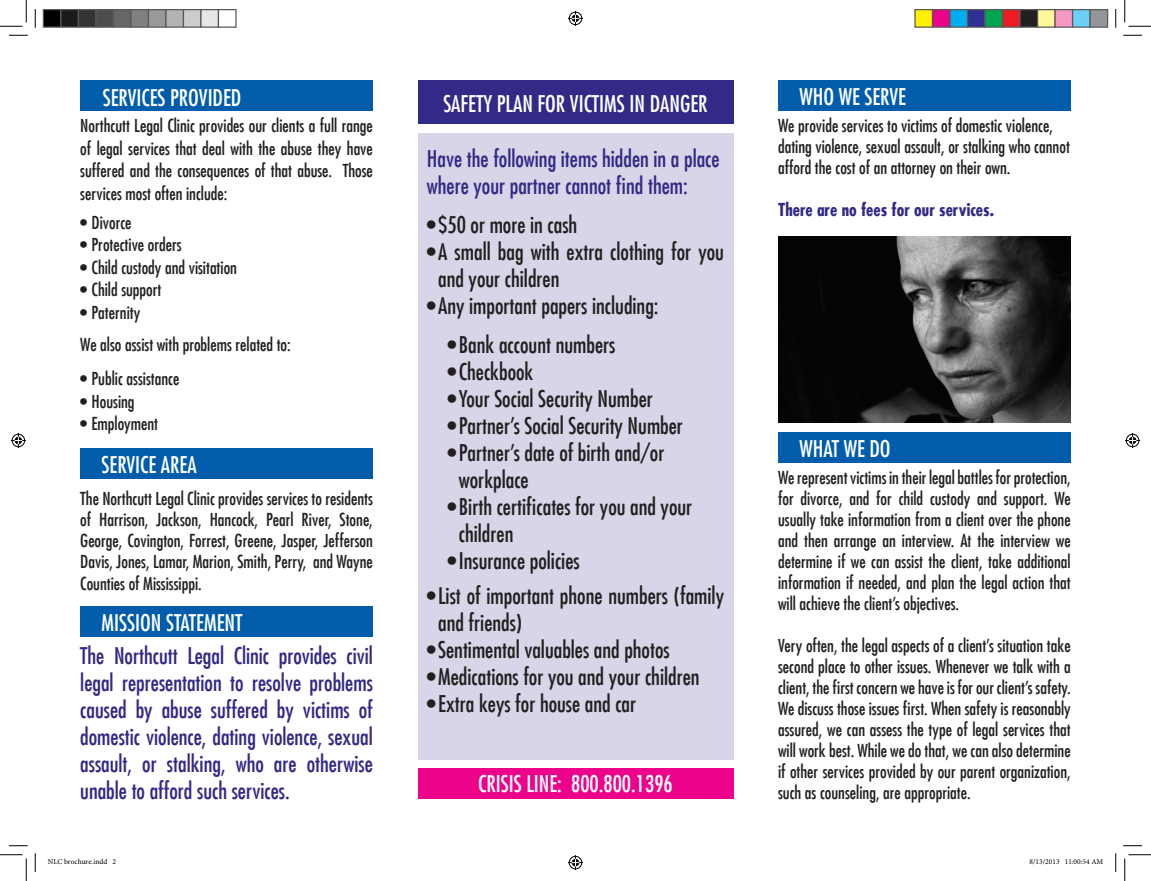
<style>
.page{position:relative;width:1151px;height:881px;background:#fff}
.page>*{position:absolute;margin:0;border:0;box-sizing:border-box;transform-origin:0 0}
.t1{font:condensed 22.5px/27px "Futura LT";color:#231f20}
.t2{font:condensed 22.5px/27px "Futura LT";color:#332986}
.t3{font:condensed 22.5px "Futura LT";color:#fff}
.t4{font:condensed 17.5px/21px "Futura LT";color:#231f20;text-align:justify}
.t5{font:700 condensed 17.5px "Futura LT";color:#332986}
.t6{font:7.5px "Minion Pro";color:#000}
</style>
<div class="page">
<div style="left:80px;top:80px;width:293px;height:30px;background:#015dab"></div>
<div style="left:418px;top:768px;width:315px;height:31px;background:#ed028c"></div>
<div style="left:418px;top:133px;width:315px;height:626px;background:#d7d5e7"></div>
<div style="left:418px;top:80px;width:315px;height:43px;background:#332986"></div>
<div style="left:80px;top:448px;width:293px;height:30px;background:#015dab"></div>
<div style="left:80px;top:606px;width:293px;height:30px;background:#015dab"></div>
<div style="left:778px;top:80px;width:292px;height:30px;background:#015dab"></div>
<img style="left:778px;top:237px;width:292px;height:185px">
<div style="left:778px;top:432px;width:292px;height:30px;background:#015dab"></div>
<svg style="left:9px;top:34px;width:19px;height:2px"></svg>
<svg style="left:1123px;top:34px;width:19px;height:2px"></svg>
<svg style="left:9px;top:845px;width:19px;height:1px"></svg>
<svg style="left:1123px;top:845px;width:19px;height:1px"></svg>
<svg style="left:34px;top:9px;width:2px;height:19px"></svg>
<svg style="left:34px;top:853px;width:2px;height:19px"></svg>
<svg style="left:1115px;top:9px;width:1px;height:19px"></svg>
<svg style="left:1115px;top:853px;width:1px;height:19px"></svg>
<svg style="left:0;top:0;width:27px;height:27px"></svg>
<svg style="left:0;top:854px;width:27px;height:27px"></svg>
<svg style="left:1124px;top:0;width:27px;height:27px"></svg>
<svg style="left:1124px;top:854px;width:27px;height:27px"></svg>
<svg style="left:568px;top:11px;width:15px;height:15px"></svg>
<svg style="left:568px;top:855px;width:15px;height:15px"></svg>
<svg style="left:11px;top:433px;width:15px;height:15px"></svg>
<svg style="left:1125px;top:433px;width:15px;height:15px"></svg>
<div style="left:43px;top:10px;width:18px;height:17px;background:#000"></div>
<div style="left:43px;top:9px;width:19px;height:19px;border:1px solid #595959"></div>
<div style="left:61px;top:10px;width:17px;height:17px;background:#1a1a1a"></div>
<div style="left:60px;top:9px;width:19px;height:19px;border:1px solid #595959"></div>
<div style="left:78px;top:10px;width:18px;height:17px;background:#333"></div>
<div style="left:78px;top:9px;width:19px;height:19px;border:1px solid #595959"></div>
<div style="left:96px;top:10px;width:17px;height:17px;background:#4d4d4d"></div>
<div style="left:95px;top:9px;width:19px;height:19px;border:1px solid #595959"></div>
<div style="left:113px;top:10px;width:18px;height:17px;background:#666"></div>
<div style="left:113px;top:9px;width:18px;height:19px;border:1px solid #595959"></div>
<div style="left:131px;top:10px;width:17px;height:17px;background:#808080"></div>
<div style="left:130px;top:9px;width:19px;height:19px;border:1px solid #595959"></div>
<div style="left:148px;top:10px;width:18px;height:17px;background:#999"></div>
<div style="left:148px;top:9px;width:18px;height:19px;border:1px solid #595959"></div>
<div style="left:166px;top:10px;width:17px;height:17px;background:#b3b3b3"></div>
<div style="left:165px;top:9px;width:19px;height:19px;border:1px solid #595959"></div>
<div style="left:183px;top:10px;width:18px;height:17px;background:#ccc"></div>
<div style="left:183px;top:9px;width:18px;height:19px;border:1px solid #595959"></div>
<div style="left:201px;top:10px;width:17px;height:17px;background:#e6e6e6"></div>
<div style="left:200px;top:9px;width:19px;height:19px;border:1px solid #595959"></div>
<div style="left:218px;top:9px;width:18px;height:19px;border:1px solid #595959"></div>
<div style="left:915px;top:10px;width:17px;height:17px;background:#fff101"></div>
<div style="left:914px;top:9px;width:19px;height:19px;border:1px solid #595959"></div>
<div style="left:932px;top:10px;width:18px;height:17px;background:#ed028c"></div>
<div style="left:932px;top:9px;width:18px;height:19px;border:1px solid #595959"></div>
<div style="left:950px;top:10px;width:17px;height:17px;background:#00aeef"></div>
<div style="left:949px;top:9px;width:19px;height:19px;border:1px solid #595959"></div>
<div style="left:967px;top:10px;width:18px;height:17px;background:#2e3092"></div>
<div style="left:967px;top:9px;width:18px;height:19px;border:1px solid #595959"></div>
<div style="left:985px;top:10px;width:17px;height:17px;background:#00a54f"></div>
<div style="left:984px;top:9px;width:19px;height:19px;border:1px solid #595959"></div>
<div style="left:1002px;top:10px;width:18px;height:17px;background:#ee1d23"></div>
<div style="left:1002px;top:9px;width:18px;height:19px;border:1px solid #595959"></div>
<div style="left:1020px;top:10px;width:17px;height:17px;background:#231f20"></div>
<div style="left:1019px;top:9px;width:19px;height:19px;border:1px solid #595959"></div>
<div style="left:1037px;top:10px;width:18px;height:17px;background:#fff79a"></div>
<div style="left:1037px;top:9px;width:18px;height:19px;border:1px solid #595959"></div>
<div style="left:1055px;top:10px;width:17px;height:17px;background:#f499c2"></div>
<div style="left:1054px;top:9px;width:19px;height:19px;border:1px solid #595959"></div>
<div style="left:1072px;top:10px;width:18px;height:17px;background:#6bcff6"></div>
<div style="left:1072px;top:9px;width:18px;height:19px;border:1px solid #595959"></div>
<div style="left:1090px;top:10px;width:17px;height:17px;background:#939598"></div>
<div style="left:1089px;top:9px;width:19px;height:19px;border:1px solid #595959"></div>
<p class="t3" style="left:103px;top:84px;width:140px">SERVICES PROVIDED</p>
<p class="t4" style="left:80px;top:115px;width:294px;line-height:22.5px">Northcutt Legal Clinic provides our clients a full range of legal services that deal with the abuse they have suffered and the consequences of that abuse. Those services most often include:</p>
<p class="t4" style="left:80px;top:212px;width:53px">• Divorce</p>
<p class="t4" style="left:80px;top:234px;width:103px">• Protective orders</p>
<p class="t4" style="left:80px;top:257px;width:158px">• Child custody and visitation</p>
<p class="t4" style="left:80px;top:279px;width:83px">• Child support</p>
<p class="t4" style="left:80px;top:302px;width:61px">• Paternity</p>
<p class="t4" style="left:80px;top:334px;width:212px">We also assist with problems related to:</p>
<p class="t4" style="left:80px;top:368px;width:101px">• Public assistance</p>
<p class="t4" style="left:80px;top:391px;width:56px">• Housing</p>
<p class="t4" style="left:80px;top:413px;width:79px">• Employment</p>
<p class="t3" style="left:102px;top:451px;width:97px">SERVICE AREA</p>
<p class="t4" style="left:80px;top:488px;width:294px">The Northcutt Legal Clinic provides services to residents of Harrison, Jackson, Hancock, Pearl River, Stone, George, Covington, Forrest, Greene, Jasper, Jefferson Davis, Jones, Lamar, Marion, Smith, Perry, and Wayne Counties of Mississippi.</p>
<p class="t3" style="left:102px;top:609px;width:142px">MISSION STATEMENT</p>
<p class="t2" style="left:80px;top:642px;width:294px;text-align:justify">The Northcutt Legal Clinic provides civil legal representation to resolve problems caused by abuse suffered by victims of domestic violence, dating violence, sexual assault, or stalking, who are otherwise unable to afford such services.</p>
<p class="t3" style="left:443px;top:90px;width:266px">SAFETY PLAN FOR VICTIMS IN DANGER</p>
<p class="t2" style="left:427px;top:145px;width:294px">Have the following items hidden in a place where your partner cannot find them:</p>
<p class="t1" style="left:427px;top:211px;width:152px">•$50 or more in cash</p>
<p class="t1" style="left:438px;top:238px;width:287px;text-indent:-11px">•A small bag with extra clothing for you and your children</p>
<p class="t1" style="left:427px;top:292px;width:233px">•Any important papers including:</p>
<p class="t1" style="left:447px;top:330px;width:169px">•Bank account numbers</p>
<p class="t1" style="left:447px;top:357px;width:87px">•Checkbook</p>
<p class="t1" style="left:447px;top:384px;width:207px">•Your Social Security Number</p>
<p class="t1" style="left:447px;top:411px;width:237px">•Partner’s Social Security Number</p>
<p class="t1" style="left:459px;top:438px;width:207px;text-indent:-11px">•Partner’s date of birth and/or workplace</p>
<p class="t1" style="left:459px;top:492px;width:235px;text-indent:-11px">•Birth certificates for you and your children</p>
<p class="t1" style="left:447px;top:546px;width:133px">•Insurance policies</p>
<p class="t1" style="left:438px;top:582px;width:287px;text-indent:-11px">•List of important phone numbers (family and friends)</p>
<p class="t1" style="left:427px;top:636px;width:244px">•Sentimental valuables and photos</p>
<p class="t1" style="left:427px;top:663px;width:274px">•Medications for you and your children</p>
<p class="t1" style="left:427px;top:690px;width:211px">•Extra keys for house and car</p>
<p class="t3" style="left:478px;top:770px;width:196px">CRISIS LINE: 800.800.1396</p>
<p class="t3" style="left:799px;top:83px;width:108px">WHO WE SERVE</p>
<p class="t4" style="left:778px;top:115px;width:293px;text-align:left">We provide services to victims of domestic violence, dating violence, sexual assault, or stalking who cannot afford the cost of an attorney on their own.</p>
<p class="t5" style="left:778px;top:199px;width:217px">There are no fees for our services.</p>
<p class="t3" style="left:799px;top:435px;width:93px">WHAT WE DO</p>
<p class="t4" style="left:778px;top:467px;width:294px">We represent victims in their legal battles for protection, for divorce, and for child custody and support. We usually take information from a client over the phone and then arrange an interview. At the interview we determine if we can assist the client, take additional information if needed, and plan the legal action that will achieve the client’s objectives.</p>
<p class="t4" style="left:778px;top:635px;width:294px">Very often, the legal aspects of a client’s situation take second place to other issues. Whenever we talk with a client, the first concern we have is for our client’s safety.<br>We discuss those issues first. When safety is reasonably assured, we can assess the type of legal services that will work best. While we do that, we can also determine if other services provided by our parent organization, such as counseling, are appropriate.</p>
<p class="t6" style="left:48px;top:857px;width:70px">NLC brochure.indd 2</p>
<p class="t6" style="left:1029px;top:857px;width:75px">8/13/2013 11:00:54 AM</p>
</div>
